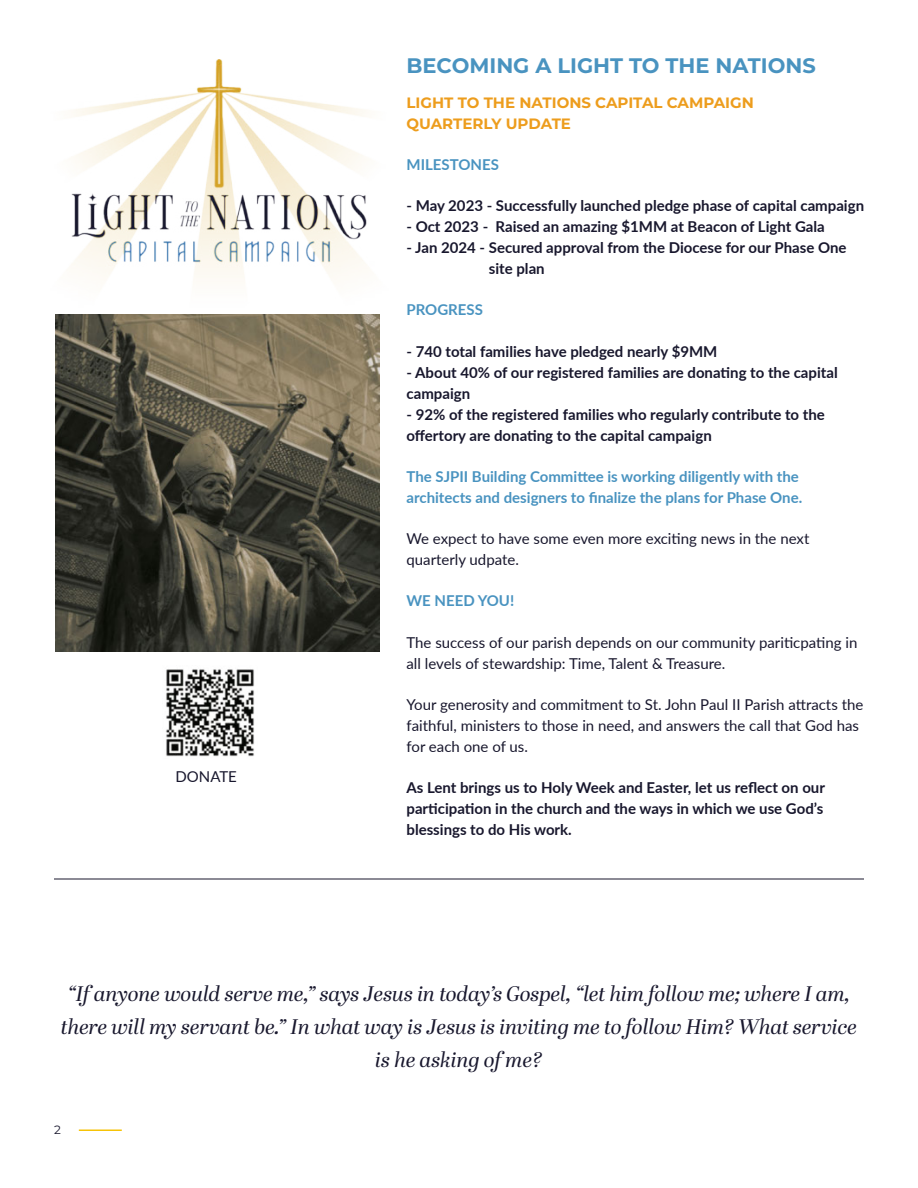
<style>
.page{position:relative;width:918px;height:1188px;background:#fff}
.page>*{position:absolute;margin:0;border:0;box-sizing:border-box;transform-origin:0 0}
.t1{font:italic 21px/33px "Abril Display";color:#18172d;text-align:center}
.t2{font:700 21px "Montserrat";color:#4993c0}
.t3{font:15px/21px "Lato";color:#18172d}
.t4{font:700 15px/21px "Bhldmx Lato";color:#18172d}
.t5{font:700 15px/21px "Vsdpty Lato";color:#18172d;text-align:justify}
.t6{font:700 15px/21px "Vsdpty Lato";color:#4993c0}
.t7{font:700 15px/21px "Montserrat";color:#ed9d1d}
.t8{font:700 15px "Bhldmx Lato";color:#4993c0}
.t9{font:12px "Montserrat";color:#18172d}
</style>
<div class="page">
<hr style="left:79px;top:1129px;width:43px;height:2px;background:#f6c307">
<hr style="left:54px;top:879px;width:810px;height:1px;background:#18172d">
<img style="left:71px;top:60px;width:296px;height:218px">
<img style="left:56px;top:314px;width:323px;height:338px">
<img style="left:166px;top:669px;width:88px;height:88px">
<p class="t3" style="left:176px;top:766px;width:63px">DONATE</p>
<h1 class="t2" style="left:406px;top:51px;width:411px">BECOMING A LIGHT TO THE NATIONS</h1>
<p class="t7" style="left:406px;top:91px;width:349px">LIGHT TO THE NATIONS CAPITAL CAMPAIGN<br>QUARTERLY UPDATE</p>
<p class="t8" style="left:406px;top:153px;width:94px">MILESTONES</p>
<p class="t4" style="left:406px;top:195px;width:459px">- May 2023 - Successfully launched pledge phase of capital campaign</p>
<p class="t4" style="left:406px;top:216px;width:420px">- Oct 2023 - Raised an amazing $1MM at Beacon of Light Gala</p>
<p class="t4" style="left:489px;top:237px;width:359px;text-indent:-82px">- Jan 2024 - Secured approval from the Diocese for our Phase One site plan</p>
<p class="t8" style="left:406px;top:299px;width:78px">PROGRESS</p>
<p class="t4" style="left:406px;top:340px;width:312px">- 740 total families have pledged nearly $9MM</p>
<p class="t5" style="left:406px;top:361px;width:433px">- About 40% of our registered families are donating to the capital</p>
<p class="t4" style="left:406px;top:382px;width:65px">campaign</p>
<p class="t4" style="left:406px;top:403px;width:420px">- 92% of the registered families who regularly contribute to the</p>
<p class="t5" style="left:406px;top:424px;width:307px">offertory are donating to the capital campaign</p>
<p class="t6" style="left:406px;top:465px;width:397px">The SJPII Building Committee is working diligently with the architects and designers to finalize the plans for Phase One.</p>
<p class="t3" style="left:406px;top:528px;width:404px">We expect to have some even more exciting news in the next quarterly udpate.</p>
<p class="t8" style="left:406px;top:590px;width:109px">WE NEED YOU!</p>
<p class="t3" style="left:406px;top:631px;width:452px">The success of our parish depends on our community pariticpating in all levels of stewardship: Time, Talent &amp; Treasure.</p>
<p class="t3" style="left:406px;top:693px;width:458px">Your generosity and commitment to St. John Paul II Parish attracts the faithful, ministers to those in need, and answers the call that God has for each one of us.</p>
<p class="t5" style="left:406px;top:777px;width:420px">As Lent brings us to Holy Week and Easter, let us reflect on our participation in the church and the ways in which we use God’s blessings to do His work.</p>
<h1 class="t1" style="left:61px;top:979px;width:798px">“If anyone would serve me,” says Jesus in today’s Gospel, “let him follow me; where I am, there will my servant be.” In what way is Jesus is inviting me to follow Him? What service is he asking of me?</h1>
<p class="t9" style="left:54px;top:1121px;width:8px">2</p>
</div>
